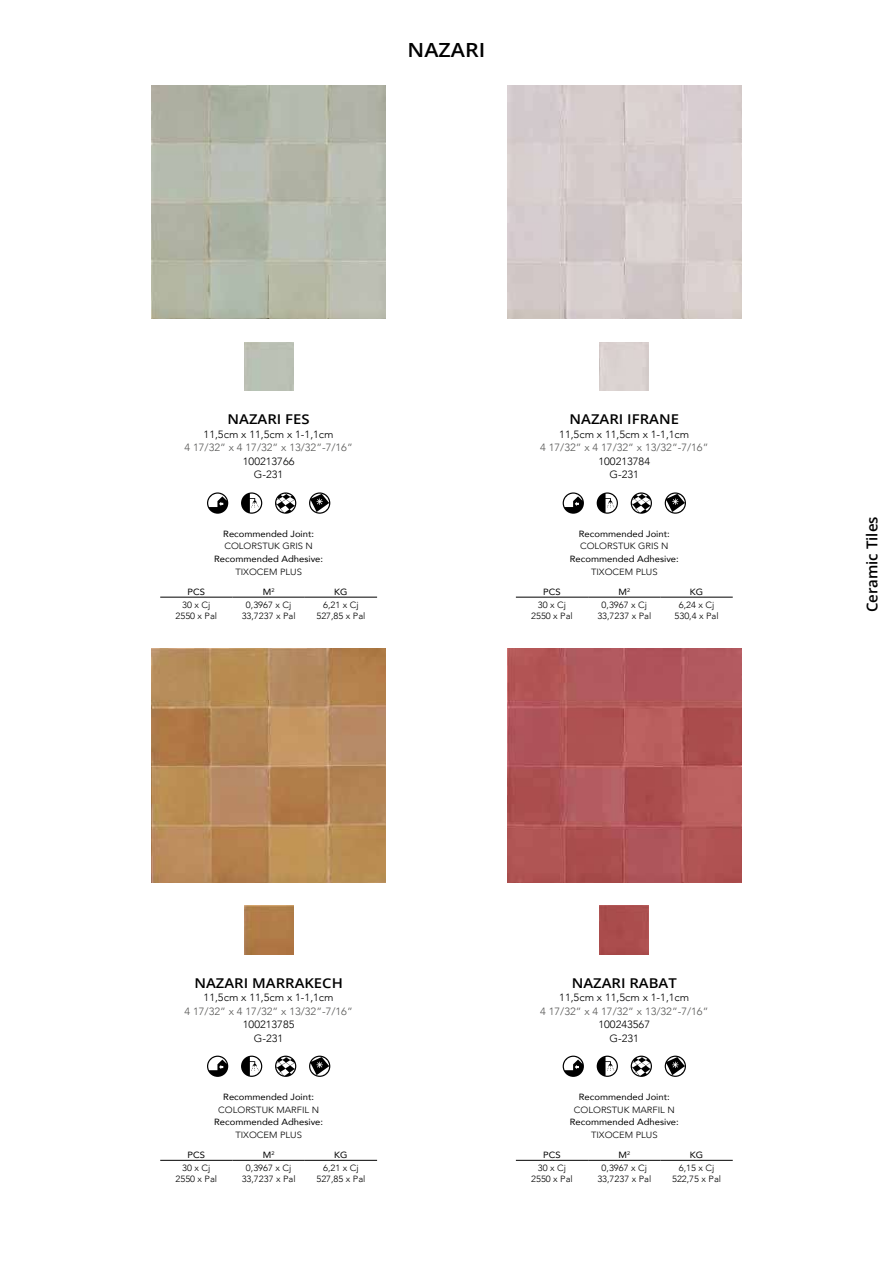
<style>
.page{position:relative;width:893px;height:1263px;background:#fff}
.page>*{position:absolute;margin:0;border:0;box-sizing:border-box;transform-origin:0 0}
.t1{font:600 19.5px "Open Sans";color:#000;scale:1.1 1}
.t2{font:600 15px "Open Sans";color:#000}
.t3{font:600 13.5px "Open Sans";color:#000;scale:1.1 1}
.t4{font:300 10.5px/13.5px "Avenir";color:#000;text-align:center;scale:1.05 1}
.t5{font:300 10.5px "Avenir";color:#575756;scale:1.05 1}
.t6{font:300 9px/10.8px "Avenir";color:#000;text-align:center;scale:1.05 1}
.t7{font:9px "Avenir";color:#000;scale:1.05 1}
</style>
<div class="page">
<hr style="left:160px;top:597px;width:73px;height:1px;background:#000">
<hr style="left:233px;top:597px;width:72px;height:1px;background:#000">
<hr style="left:305px;top:597px;width:72px;height:1px;background:#000">
<hr style="left:516px;top:597px;width:72px;height:1px;background:#000">
<hr style="left:588px;top:597px;width:72px;height:1px;background:#000">
<hr style="left:660px;top:597px;width:73px;height:1px;background:#000">
<img style="left:152px;top:85px;width:234px;height:234px">
<img style="left:507px;top:85px;width:234px;height:234px">
<svg style="left:241px;top:492px;width:21px;height:22px"></svg>
<svg style="left:207px;top:492px;width:21px;height:22px"></svg>
<svg style="left:309px;top:492px;width:21px;height:22px"></svg>
<svg style="left:275px;top:492px;width:21px;height:22px"></svg>
<svg style="left:597px;top:492px;width:21px;height:22px"></svg>
<svg style="left:563px;top:492px;width:21px;height:22px"></svg>
<svg style="left:665px;top:492px;width:21px;height:22px"></svg>
<svg style="left:631px;top:492px;width:21px;height:22px"></svg>
<hr style="left:160px;top:1160px;width:73px;height:1px;background:#000">
<hr style="left:233px;top:1160px;width:72px;height:1px;background:#000">
<hr style="left:305px;top:1160px;width:72px;height:1px;background:#000">
<hr style="left:516px;top:1160px;width:72px;height:1px;background:#000">
<hr style="left:588px;top:1160px;width:72px;height:1px;background:#000">
<hr style="left:660px;top:1160px;width:73px;height:1px;background:#000">
<img style="left:152px;top:648px;width:234px;height:234px">
<img style="left:507px;top:648px;width:234px;height:234px">
<svg style="left:597px;top:1055px;width:21px;height:22px"></svg>
<svg style="left:563px;top:1055px;width:21px;height:22px"></svg>
<svg style="left:665px;top:1055px;width:21px;height:22px"></svg>
<svg style="left:631px;top:1055px;width:21px;height:22px"></svg>
<svg style="left:241px;top:1055px;width:21px;height:22px"></svg>
<svg style="left:207px;top:1055px;width:21px;height:22px"></svg>
<svg style="left:309px;top:1055px;width:21px;height:22px"></svg>
<svg style="left:275px;top:1055px;width:21px;height:22px"></svg>
<div style="left:600px;top:905px;width:49px;height:49px;background:#ab4d4d"></div>
<img style="left:244px;top:905px;width:49px;height:49px">
<h1 class="t1" style="left:408px;top:36px;width:72px">NAZARI</h1>
<h3 class="t3" style="left:228px;top:410px;width:76px">NAZARI FES</h3>
<p class="t4" style="left:204px;top:428px;width:125px">11,5cm x 11,5cm x 1-1,1cm</p>
<p class="t5" style="left:185px;top:442px;width:162px">4 17/32” x 4 17/32” x 13/32”-7/16”</p>
<p class="t4" style="left:243px;top:455px;width:51px">100213766<br>G-231</p>
<p class="t7" style="left:223px;top:526px;width:88px">Recommended Joint:</p>
<p class="t6" style="left:224px;top:541px;width:86px">COLORSTUK GRIS N</p>
<p class="t7" style="left:214px;top:552px;width:105px">Recommended Adhesive:</p>
<p class="t6" style="left:235px;top:566px;width:65px">TIXOCEM PLUS</p>
<p class="t7" style="left:188px;top:585px;width:18px">PCS</p>
<p class="t7" style="left:263px;top:585px;width:13px">M<sup>2</sup></p>
<p class="t7" style="left:334px;top:585px;width:14px">KG</p>
<p class="t6" style="left:176px;top:600px;width:41px">30 x Cj<br>2550 x Pal</p>
<p class="t6" style="left:242px;top:600px;width:53px">0,3967 x Cj<br>33,7237 x Pal</p>
<p class="t6" style="left:316px;top:600px;width:48px">6,21 x Cj<br>527,85 x Pal</p>
<h3 class="t3" style="left:194px;top:973px;width:136px">NAZARI MARRAKECH</h3>
<p class="t4" style="left:204px;top:991px;width:125px">11,5cm x 11,5cm x 1-1,1cm</p>
<p class="t5" style="left:185px;top:1005px;width:162px">4 17/32” x 4 17/32” x 13/32”-7/16”</p>
<p class="t4" style="left:243px;top:1018px;width:51px">100213785<br>G-231</p>
<p class="t7" style="left:223px;top:1089px;width:88px">Recommended Joint:</p>
<p class="t6" style="left:218px;top:1104px;width:98px">COLORSTUK MARFIL N</p>
<p class="t7" style="left:214px;top:1115px;width:105px">Recommended Adhesive:</p>
<p class="t6" style="left:235px;top:1129px;width:65px">TIXOCEM PLUS</p>
<p class="t7" style="left:188px;top:1148px;width:18px">PCS</p>
<p class="t7" style="left:263px;top:1148px;width:13px">M<sup>2</sup></p>
<p class="t7" style="left:334px;top:1148px;width:14px">KG</p>
<p class="t6" style="left:176px;top:1163px;width:41px">30 x Cj<br>2550 x Pal</p>
<p class="t6" style="left:242px;top:1163px;width:53px">0,3967 x Cj<br>33,7237 x Pal</p>
<p class="t6" style="left:316px;top:1163px;width:48px">6,21 x Cj<br>527,85 x Pal</p>
<h3 class="t3" style="left:570px;top:410px;width:101px">NAZARI IFRANE</h3>
<p class="t4" style="left:559px;top:428px;width:125px">11,5cm x 11,5cm x 1-1,1cm</p>
<p class="t5" style="left:540px;top:442px;width:162px">4 17/32” x 4 17/32” x 13/32”-7/16”</p>
<p class="t4" style="left:598px;top:455px;width:51px">100213784<br>G-231</p>
<p class="t7" style="left:579px;top:526px;width:88px">Recommended Joint:</p>
<p class="t6" style="left:580px;top:541px;width:86px">COLORSTUK GRIS N</p>
<p class="t7" style="left:570px;top:552px;width:105px">Recommended Adhesive:</p>
<p class="t6" style="left:591px;top:566px;width:65px">TIXOCEM PLUS</p>
<p class="t7" style="left:543px;top:585px;width:18px">PCS</p>
<p class="t7" style="left:618px;top:585px;width:13px">M<sup>2</sup></p>
<p class="t7" style="left:690px;top:585px;width:14px">KG</p>
<p class="t6" style="left:531px;top:600px;width:41px">30 x Cj<br>2550 x Pal</p>
<p class="t6" style="left:597px;top:600px;width:53px">0,3967 x Cj<br>33,7237 x Pal</p>
<p class="t6" style="left:674px;top:600px;width:44px">6,24 x Cj<br>530,4 x Pal</p>
<h3 class="t3" style="left:572px;top:973px;width:97px">NAZARI RABAT</h3>
<p class="t4" style="left:559px;top:991px;width:125px">11,5cm x 11,5cm x 1-1,1cm</p>
<p class="t5" style="left:540px;top:1005px;width:162px">4 17/32” x 4 17/32” x 13/32”-7/16”</p>
<p class="t4" style="left:598px;top:1018px;width:51px">100243567<br>G-231</p>
<p class="t7" style="left:579px;top:1089px;width:88px">Recommended Joint:</p>
<p class="t6" style="left:574px;top:1104px;width:98px">COLORSTUK MARFIL N</p>
<p class="t7" style="left:570px;top:1115px;width:105px">Recommended Adhesive:</p>
<p class="t6" style="left:591px;top:1129px;width:65px">TIXOCEM PLUS</p>
<p class="t7" style="left:543px;top:1148px;width:18px">PCS</p>
<p class="t7" style="left:618px;top:1148px;width:13px">M<sup>2</sup></p>
<p class="t7" style="left:690px;top:1148px;width:14px">KG</p>
<p class="t6" style="left:531px;top:1163px;width:41px">30 x Cj<br>2550 x Pal</p>
<p class="t6" style="left:597px;top:1163px;width:53px">0,3967 x Cj<br>33,7237 x Pal</p>
<p class="t6" style="left:672px;top:1163px;width:48px">6,15 x Cj<br>522,75 x Pal</p>
<h2 class="t2" style="left:862px;top:612px;width:97px;rotate:-90deg">Ceramic Tiles</h2>
</div>
